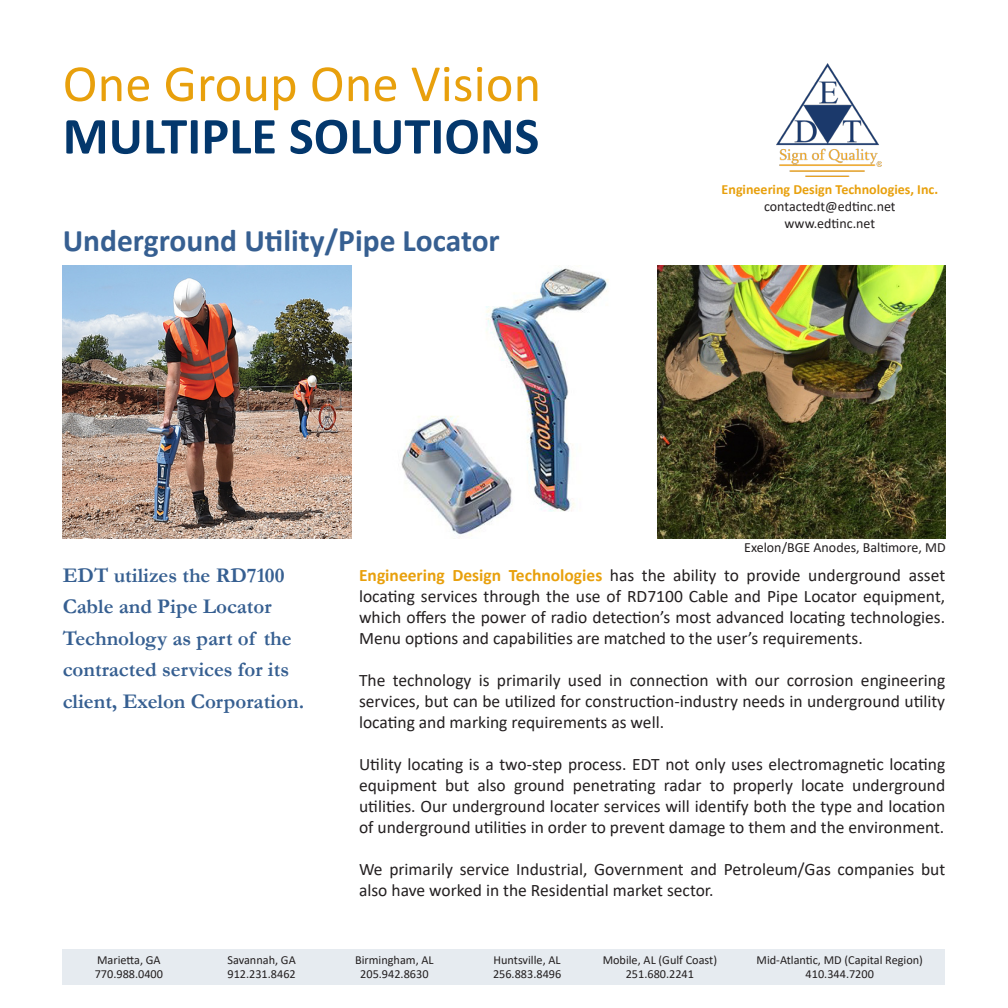
<style>
.page{position:relative;width:1008px;height:1008px;background:#fff}
.page>*{position:absolute;margin:0;border:0;box-sizing:border-box;transform-origin:0 0}
.t1{font:52.5px "Calibri";letter-spacing:.005em;color:#e8a00c}
.t2{font:700 52.5px "Calibri";color:#03376c}
.t3{font:700 31.5px "Calibri";color:#365f91}
.t4{font:700 21px/31.5px "Garamond";color:#365f91}
.t5{font:17.5px/21px "Calibri";color:#231f20;text-align:justify}
.t6{font:14px "Calibri";color:#231f20}
.t7{font:700 14px "Calibri";color:#e8a00c}
.t8{font:12.25px "Calibri";color:#231f20}
.s1{font-weight:700;color:#e8a00c}
</style>
<div class="page">
<img style="left:63px;top:266px;width:288px;height:272px">
<img style="left:658px;top:266px;width:288px;height:272px">
<img style="left:401px;top:268px;width:208px;height:269px">
<div style="left:63px;top:949px;width:882px;height:35px;background:#e6ebf0"></div>
<img style="left:777px;top:64px;width:104px;height:113px">
<p class="t1" style="left:63px;top:47px;width:480px">One Group One Vision</p>
<p class="t2" style="left:63px;top:99px;width:478px">MULTIPLE SOLUTIONS</p>
<p class="t3" style="left:63px;top:218px;width:439px">Underground Utility/Pipe Locator</p>
<p class="t7" style="left:722px;top:180px;width:218px">Engineering Design Technologies, Inc.</p>
<p class="t6" style="left:764px;top:197px;width:133px">contactedt@edtinc.net</p>
<p class="t6" style="left:785px;top:213px;width:92px">www.edtinc.net</p>
<p class="t6" style="left:744px;top:538px;width:203px">Exelon/BGE Anodes, Baltimore, MD</p>
<p class="t4" style="left:63px;top:559px;width:243px">EDT utilizes the RD7100<br>Cable and Pipe Locator<br>Technology as part of the contracted services for its client, Exelon Corporation.</p>
<p class="t5" style="left:359px;top:564px;width:588px"><span class="s1">Engineering Design Technologies</span> has the ability to provide underground asset locating services through the use of RD7100 Cable and Pipe Locator equipment, which offers the power of radio detection’s most advanced locating technologies.<br>Menu options and capabilities are matched to the user’s requirements.</p>
<p class="t5" style="left:359px;top:669px;width:588px">The technology is primarily used in connection with our corrosion engineering services, but can be utilized for construction-industry needs in underground utility locating and marking requirements as well.</p>
<p class="t5" style="left:359px;top:753px;width:588px">Utility locating is a two-step process. EDT not only uses electromagnetic locating equipment but also ground penetrating radar to properly locate underground utilities. Our underground locater services will identify both the type and location of underground utilities in order to prevent damage to them and the environment.</p>
<p class="t5" style="left:359px;top:858px;width:588px">We primarily service Industrial, Government and Petroleum/Gas companies but also have worked in the Residential market sector.</p>
<p class="t8" style="left:97px;top:952px;width:65px">Marietta, GA</p>
<p class="t8" style="left:95px;top:966px;width:70px">770.988.0400</p>
<p class="t8" style="left:227px;top:952px;width:70px">Savannah, GA</p>
<p class="t8" style="left:228px;top:966px;width:70px">912.231.8462</p>
<p class="t8" style="left:355px;top:952px;width:80px">Birmingham, AL</p>
<p class="t8" style="left:360px;top:966px;width:70px">205.942.8630</p>
<p class="t8" style="left:494px;top:952px;width:69px">Huntsville, AL</p>
<p class="t8" style="left:493px;top:966px;width:70px">256.883.8496</p>
<p class="t8" style="left:603px;top:952px;width:116px">Mobile, AL (Gulf Coast)</p>
<p class="t8" style="left:626px;top:966px;width:70px">251.680.2241</p>
<p class="t8" style="left:757px;top:952px;width:168px">Mid-Atlantic, MD (Capital Region)</p>
<p class="t8" style="left:806px;top:966px;width:70px">410.344.7200</p>
</div>
